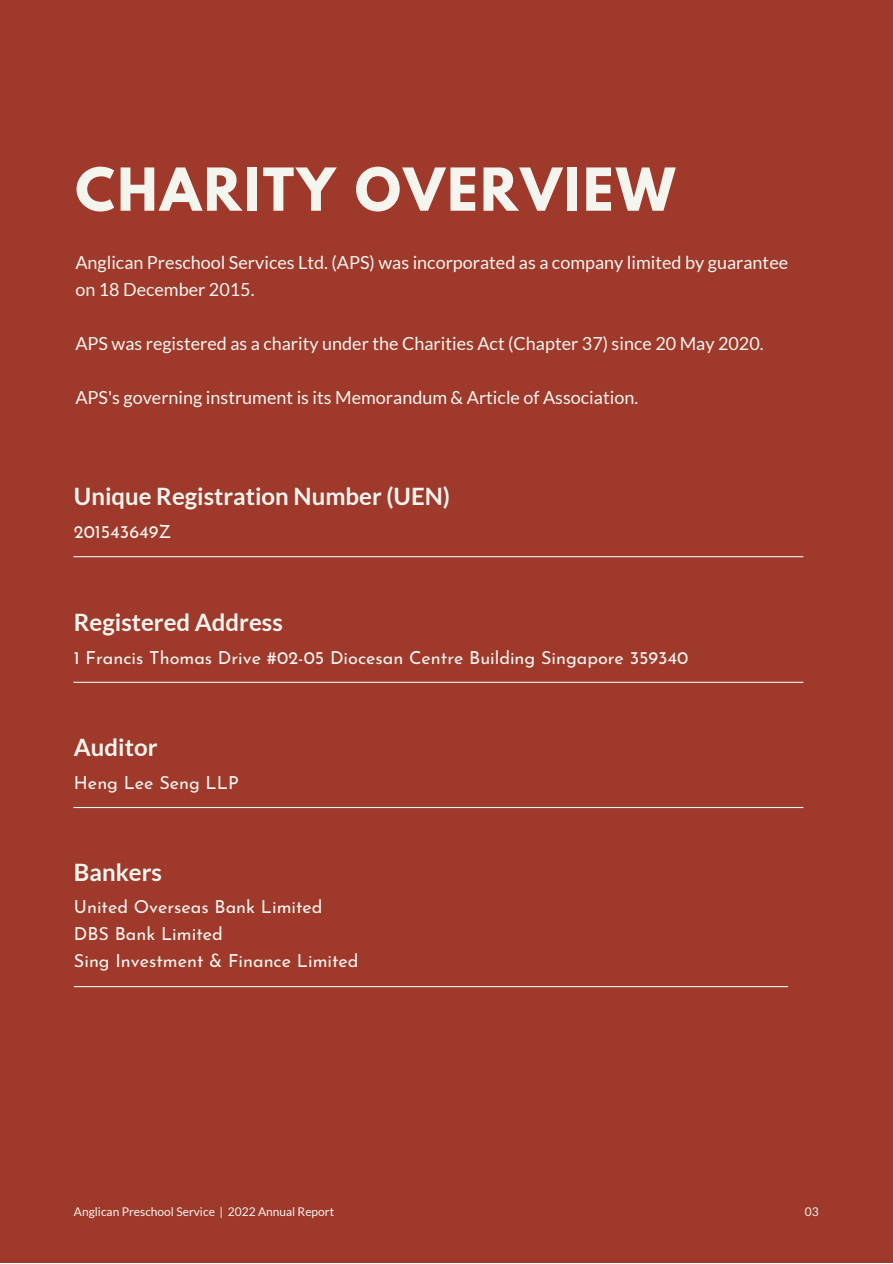
<style>
.page{position:relative;width:893px;height:1264px;background:#fff}
.page>*{position:absolute;margin:0;border:0;box-sizing:border-box;transform-origin:0 0}
.t1{font:700 52.5px "League Spartan";letter-spacing:.05em;color:#f5f5ef}
.t2{font:700 24px "Lato";color:#f5f5ef}
.t3{font:18px/27px "Lato";color:#f5f5ef}
.t4{font:18px "Josefin Sans";color:#f5f5ef}
.t5{font:12px "Lato";color:#f5f5ef}
</style>
<div class="page">
<div style="left:0;top:0;width:892px;height:1262px;background:#9e392b"></div>
<hr style="left:73px;top:556px;width:730px;height:1px;background:#f5f5ef">
<hr style="left:73px;top:681px;width:730px;height:2px;background:#f5f5ef">
<hr style="left:73px;top:807px;width:730px;height:1px;background:#f5f5ef">
<hr style="left:74px;top:986px;width:714px;height:1px;background:#f5f5ef">
<p class="t1" style="left:75px;top:163px;width:601px">CHARITY OVERVIEW</p>
<p class="t3" style="left:75px;top:248px;width:714px">Anglican Preschool Services Ltd. (APS) was incorporated as a company limited by guarantee on 18 December 2015.</p>
<p class="t3" style="left:75px;top:329px;width:689px">APS was registered as a charity under the Charities Act (Chapter 37) since 20 May 2020.</p>
<p class="t3" style="left:75px;top:383px;width:564px">APS's governing instrument is its Memorandum &amp; Article of Association.</p>
<p class="t2" style="left:74px;top:481px;width:378px">Unique Registration Number (UEN)</p>
<p class="t4" style="left:74px;top:524px;width:99px">201543649Z</p>
<p class="t2" style="left:74px;top:607px;width:210px">Registered Address</p>
<p class="t4" style="left:74px;top:650px;width:616px">1 Francis Thomas Drive #02-05 Diocesan Centre Building Singapore 359340</p>
<p class="t2" style="left:74px;top:732px;width:85px">Auditor</p>
<p class="t4" style="left:74px;top:775px;width:166px">Heng Lee Seng LLP</p>
<p class="t2" style="left:74px;top:857px;width:90px">Bankers</p>
<p class="t4" style="left:74px;top:899px;width:250px">United Overseas Bank Limited</p>
<p class="t4" style="left:74px;top:926px;width:150px">DBS Bank Limited</p>
<p class="t4" style="left:74px;top:953px;width:286px">Sing Investment &amp; Finance Limited</p>
<p class="t5" style="left:74px;top:1203px;width:262px">Anglican Preschool Service | 2022 Annual Report</p>
<p class="t5" style="left:804px;top:1203px;width:15px">03</p>
</div>
